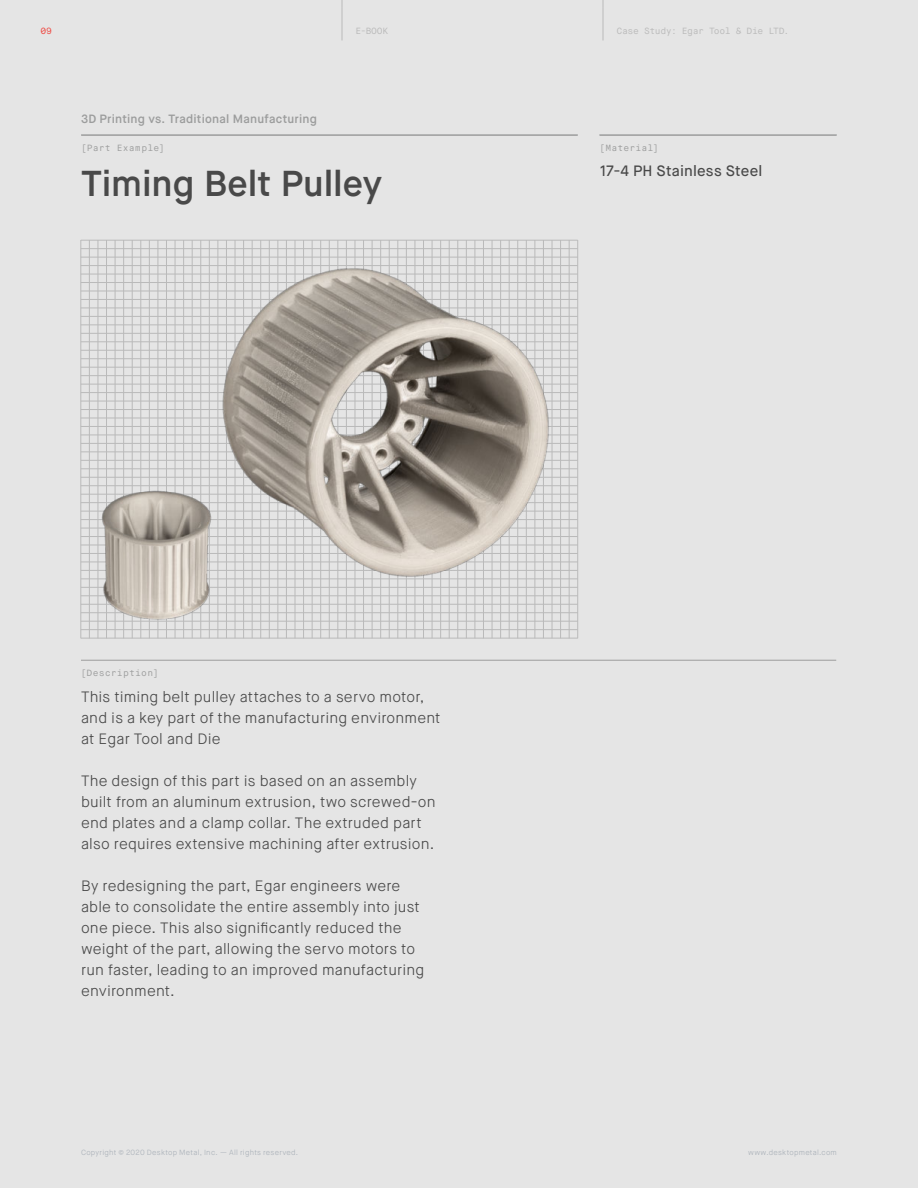
<style>
.page{position:relative;width:918px;height:1188px;background:#e5e5e5}
.page>*{position:absolute;margin:0;border:0;box-sizing:border-box;transform-origin:0 0}
.Title_Part_sample{font:600 36px "Maison Neue";letter-spacing:-.005em;color:#494949}
.DATA_body{font:300 15px/21px "Maison Neue";letter-spacing:.015em;color:#494949}
.Body_Title_small_Mon{font:500 15px "Maison Neue";letter-spacing:.01em;color:#494949}
.t1{font:600 12px "Maison Neue";letter-spacing:.02em;color:#9c9d9d}
.Body_Title_small_Mon-2{font:9px "Maison Neue Mono";letter-spacing:.025em;color:#9c9d9d}
.t2{font:9px "Maison Neue Mono";letter-spacing:-.035em;color:#bababa}
.t3{font:9px "Maison Neue Mono";color:#ef453e}
.t4{font:300 7.5px "Maison Neue";letter-spacing:.035em;color:#a9b0b8}
</style>
<div class="page">
<hr style="left:342px;top:8px;width:1px;height:32px;background:#bababa">
<hr style="left:603px;top:8px;width:1px;height:32px;background:#bababa">
<hr style="left:81px;top:240px;width:1px;height:398px;background:#bababa">
<hr style="left:89px;top:240px;width:1px;height:398px;background:#bababa">
<hr style="left:98px;top:240px;width:1px;height:398px;background:#bababa">
<hr style="left:106px;top:240px;width:1px;height:398px;background:#bababa">
<hr style="left:115px;top:240px;width:1px;height:398px;background:#bababa">
<hr style="left:123px;top:240px;width:1px;height:398px;background:#bababa">
<hr style="left:132px;top:240px;width:1px;height:398px;background:#bababa">
<hr style="left:141px;top:240px;width:1px;height:398px;background:#bababa">
<hr style="left:149px;top:240px;width:1px;height:398px;background:#bababa">
<hr style="left:158px;top:240px;width:1px;height:398px;background:#bababa">
<hr style="left:166px;top:240px;width:1px;height:398px;background:#bababa">
<hr style="left:175px;top:240px;width:1px;height:398px;background:#bababa">
<hr style="left:183px;top:240px;width:1px;height:398px;background:#bababa">
<hr style="left:192px;top:240px;width:1px;height:398px;background:#bababa">
<hr style="left:201px;top:240px;width:1px;height:398px;background:#bababa">
<hr style="left:209px;top:240px;width:1px;height:398px;background:#bababa">
<hr style="left:218px;top:240px;width:1px;height:398px;background:#bababa">
<hr style="left:226px;top:240px;width:1px;height:398px;background:#bababa">
<hr style="left:235px;top:240px;width:1px;height:398px;background:#bababa">
<hr style="left:243px;top:240px;width:1px;height:398px;background:#bababa">
<hr style="left:252px;top:240px;width:1px;height:398px;background:#bababa">
<hr style="left:260px;top:240px;width:1px;height:398px;background:#bababa">
<hr style="left:269px;top:240px;width:1px;height:398px;background:#bababa">
<hr style="left:278px;top:240px;width:1px;height:398px;background:#bababa">
<hr style="left:286px;top:240px;width:1px;height:398px;background:#bababa">
<hr style="left:295px;top:240px;width:1px;height:398px;background:#bababa">
<hr style="left:303px;top:240px;width:1px;height:398px;background:#bababa">
<hr style="left:312px;top:240px;width:1px;height:398px;background:#bababa">
<hr style="left:320px;top:240px;width:1px;height:398px;background:#bababa">
<hr style="left:329px;top:240px;width:1px;height:398px;background:#bababa">
<hr style="left:338px;top:240px;width:1px;height:398px;background:#bababa">
<hr style="left:346px;top:240px;width:1px;height:398px;background:#bababa">
<hr style="left:355px;top:240px;width:1px;height:398px;background:#bababa">
<hr style="left:363px;top:240px;width:1px;height:398px;background:#bababa">
<hr style="left:372px;top:240px;width:1px;height:398px;background:#bababa">
<hr style="left:380px;top:240px;width:1px;height:398px;background:#bababa">
<hr style="left:389px;top:240px;width:1px;height:398px;background:#bababa">
<hr style="left:398px;top:240px;width:1px;height:398px;background:#bababa">
<hr style="left:406px;top:240px;width:1px;height:398px;background:#bababa">
<hr style="left:415px;top:240px;width:1px;height:398px;background:#bababa">
<hr style="left:423px;top:240px;width:1px;height:398px;background:#bababa">
<hr style="left:432px;top:240px;width:1px;height:398px;background:#bababa">
<hr style="left:440px;top:240px;width:1px;height:398px;background:#bababa">
<hr style="left:449px;top:240px;width:1px;height:398px;background:#bababa">
<hr style="left:458px;top:240px;width:1px;height:398px;background:#bababa">
<hr style="left:466px;top:240px;width:1px;height:398px;background:#bababa">
<hr style="left:475px;top:240px;width:1px;height:398px;background:#bababa">
<hr style="left:483px;top:240px;width:1px;height:398px;background:#bababa">
<hr style="left:492px;top:240px;width:1px;height:398px;background:#bababa">
<hr style="left:500px;top:240px;width:1px;height:398px;background:#bababa">
<hr style="left:509px;top:240px;width:1px;height:398px;background:#bababa">
<hr style="left:517px;top:240px;width:1px;height:398px;background:#bababa">
<hr style="left:526px;top:240px;width:1px;height:398px;background:#bababa">
<hr style="left:535px;top:240px;width:1px;height:398px;background:#bababa">
<hr style="left:543px;top:240px;width:1px;height:398px;background:#bababa">
<hr style="left:552px;top:240px;width:1px;height:398px;background:#bababa">
<hr style="left:560px;top:240px;width:1px;height:398px;background:#bababa">
<hr style="left:569px;top:240px;width:1px;height:398px;background:#bababa">
<hr style="left:577px;top:240px;width:1px;height:398px;background:#bababa">
<hr style="left:81px;top:240px;width:497px;height:1px;background:#bababa">
<hr style="left:81px;top:248px;width:497px;height:1px;background:#bababa">
<hr style="left:81px;top:257px;width:497px;height:1px;background:#bababa">
<hr style="left:81px;top:265px;width:497px;height:1px;background:#bababa">
<hr style="left:81px;top:274px;width:497px;height:1px;background:#bababa">
<hr style="left:81px;top:282px;width:497px;height:1px;background:#bababa">
<hr style="left:81px;top:291px;width:497px;height:1px;background:#bababa">
<hr style="left:81px;top:299px;width:497px;height:1px;background:#bababa">
<hr style="left:81px;top:308px;width:497px;height:1px;background:#bababa">
<hr style="left:81px;top:316px;width:497px;height:1px;background:#bababa">
<hr style="left:81px;top:325px;width:497px;height:1px;background:#bababa">
<hr style="left:81px;top:333px;width:497px;height:1px;background:#bababa">
<hr style="left:81px;top:342px;width:497px;height:1px;background:#bababa">
<hr style="left:81px;top:350px;width:497px;height:1px;background:#bababa">
<hr style="left:81px;top:358px;width:497px;height:1px;background:#bababa">
<hr style="left:81px;top:367px;width:497px;height:1px;background:#bababa">
<hr style="left:81px;top:375px;width:497px;height:1px;background:#bababa">
<hr style="left:81px;top:384px;width:497px;height:1px;background:#bababa">
<hr style="left:81px;top:392px;width:497px;height:1px;background:#bababa">
<hr style="left:81px;top:401px;width:497px;height:1px;background:#bababa">
<hr style="left:81px;top:409px;width:497px;height:1px;background:#bababa">
<hr style="left:81px;top:418px;width:497px;height:1px;background:#bababa">
<hr style="left:81px;top:426px;width:497px;height:1px;background:#bababa">
<hr style="left:81px;top:435px;width:497px;height:1px;background:#bababa">
<hr style="left:81px;top:443px;width:497px;height:1px;background:#bababa">
<hr style="left:81px;top:452px;width:497px;height:1px;background:#bababa">
<hr style="left:81px;top:460px;width:497px;height:1px;background:#bababa">
<hr style="left:81px;top:469px;width:497px;height:1px;background:#bababa">
<hr style="left:81px;top:596px;width:497px;height:1px;background:#bababa">
<hr style="left:81px;top:604px;width:497px;height:1px;background:#bababa">
<hr style="left:81px;top:612px;width:497px;height:1px;background:#bababa">
<hr style="left:81px;top:621px;width:497px;height:1px;background:#bababa">
<hr style="left:81px;top:629px;width:497px;height:1px;background:#bababa">
<hr style="left:81px;top:638px;width:497px;height:1px;background:#bababa">
<hr style="left:81px;top:660px;width:755px;height:1px;background:#9c9d9d">
<hr style="left:599px;top:135px;width:238px;height:1px;background:#9c9d9d">
<hr style="left:81px;top:135px;width:497px;height:1px;background:#9c9d9d">
<img style="left:59px;top:474px;width:195px;height:157px">
<img style="left:176px;top:252px;width:423px;height:339px">
<p class="t3" style="left:40px;top:26px;width:13px">09</p>
<p class="t2" style="left:356px;top:26px;width:34px">E-BOOK</p>
<p class="t2" style="left:616px;top:26px;width:174px">Case Study: Egar Tool &amp; Die LTD.</p>
<p class="t1" style="left:81px;top:111px;width:238px">3D Printing vs. Traditional Manufacturing</p>
<p class="Body_Title_small_Mon-2" style="left:81px;top:142px;width:84px">[Part Example]</p>
<p class="Title_Part_sample" style="left:81px;top:161px;width:302px">Timing Belt Pulley</p>
<p class="Body_Title_small_Mon-2" style="left:600px;top:142px;width:60px">[Material]</p>
<p class="Body_Title_small_Mon" style="left:600px;top:161px;width:164px">17-4 PH Stainless Steel</p>
<p class="Body_Title_small_Mon-2" style="left:81px;top:667px;width:79px">[Description]</p>
<p class="DATA_body" style="left:81px;top:686px;width:361px">This timing belt pulley attaches to a servo motor, and is a key part of the manufacturing environment at Egar Tool and Die</p>
<p class="DATA_body" style="left:81px;top:770px;width:356px">The design of this part is based on an assembly built from an aluminum extrusion, two screwed-on end plates and a clamp collar. The extruded part also requires extensive machining after extrusion.</p>
<p class="DATA_body" style="left:81px;top:875px;width:345px">By redesigning the part, Egar engineers were able to consolidate the entire assembly into just one piece. This also significantly reduced the weight of the part, allowing the servo motors to run faster, leading to an improved manufacturing environment.</p>
<p class="t4" style="left:81px;top:1148px;width:219px">Copyright © 2020 Desktop Metal, Inc. — All rights reserved.</p>
<p class="t4" style="left:748px;top:1148px;width:90px">www.desktopmetal.com</p>
</div>
